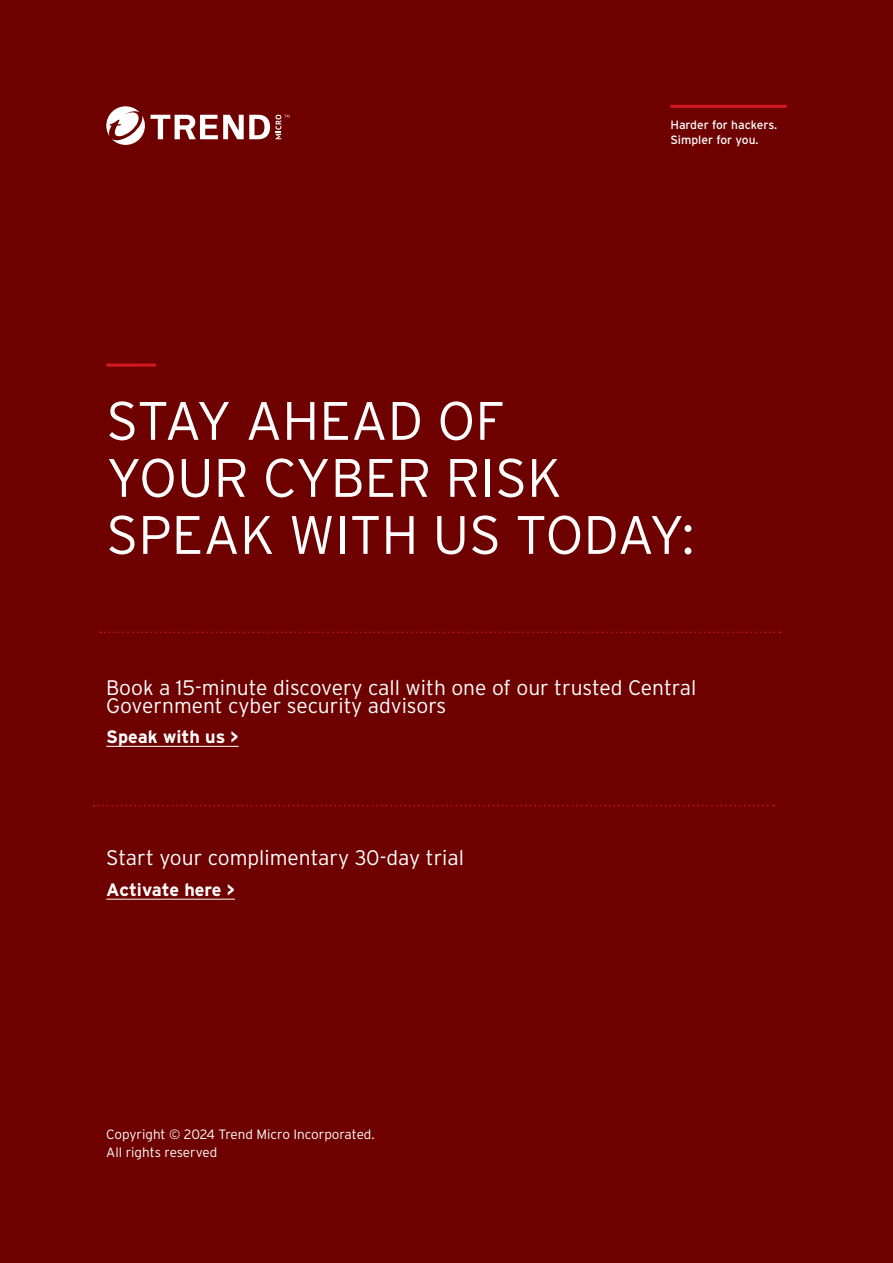
<style>
.page{position:relative;width:893px;height:1263px;background:#6f0000}
.page>*{position:absolute;margin:0;border:0;box-sizing:border-box;transform-origin:0 0}
.t1{font:300 54px/57px "Interstate";color:#fff}
.t2{font:300 21px/18px "Interstate";color:#fff}
.t3{font:700 18px "Interstate";color:#fff}
.t4{font:300 13.5px/18px "Interstate";color:#fff}
.t5{font:12px/14.4px "Interstate";color:#fff}
</style>
<div class="page">
<hr style="left:106px;top:746px;width:133px;height:1px;background:#fff">
<hr style="left:106px;top:899px;width:129px;height:1px;background:#fff">
<hr style="left:106px;top:364px;width:50px;height:3px;background:#d71920">
<svg style="left:100px;top:631px;width:681px;height:2px"></svg>
<svg style="left:94px;top:805px;width:680px;height:1px"></svg>
<svg style="left:106px;top:106px;width:39px;height:39px"></svg>
<svg style="left:276px;top:115px;width:13px;height:24px"></svg>
<svg style="left:151px;top:115px;width:119px;height:24px"></svg>
<hr style="left:670px;top:105px;width:117px;height:3px;background:#d71920">
<p class="t5" style="left:670px;top:118px;width:108px">Harder for hackers.<br>Simpler for you.</p>
<h1 class="t1" style="left:106px;top:392px;width:590px">STAY AHEAD OF<br>YOUR CYBER RISK<br>SPEAK WITH US TODAY:</h1>
<p class="t2" style="left:106px;top:678px;width:591px">Book a 15-minute discovery call with one of our trusted Central<br>Government cyber security advisors</p>
<p class="t3" style="left:106px;top:727px;width:134px">Speak with us &gt;</p>
<p class="t2" style="left:106px;top:849px;width:359px">Start your complimentary 30-day trial</p>
<p class="t3" style="left:106px;top:880px;width:130px">Activate here &gt;</p>
<p class="t4" style="left:106px;top:1125px;width:270px">Copyright © 2024 Trend Micro Incorporated.<br>All rights reserved</p>
</div>
